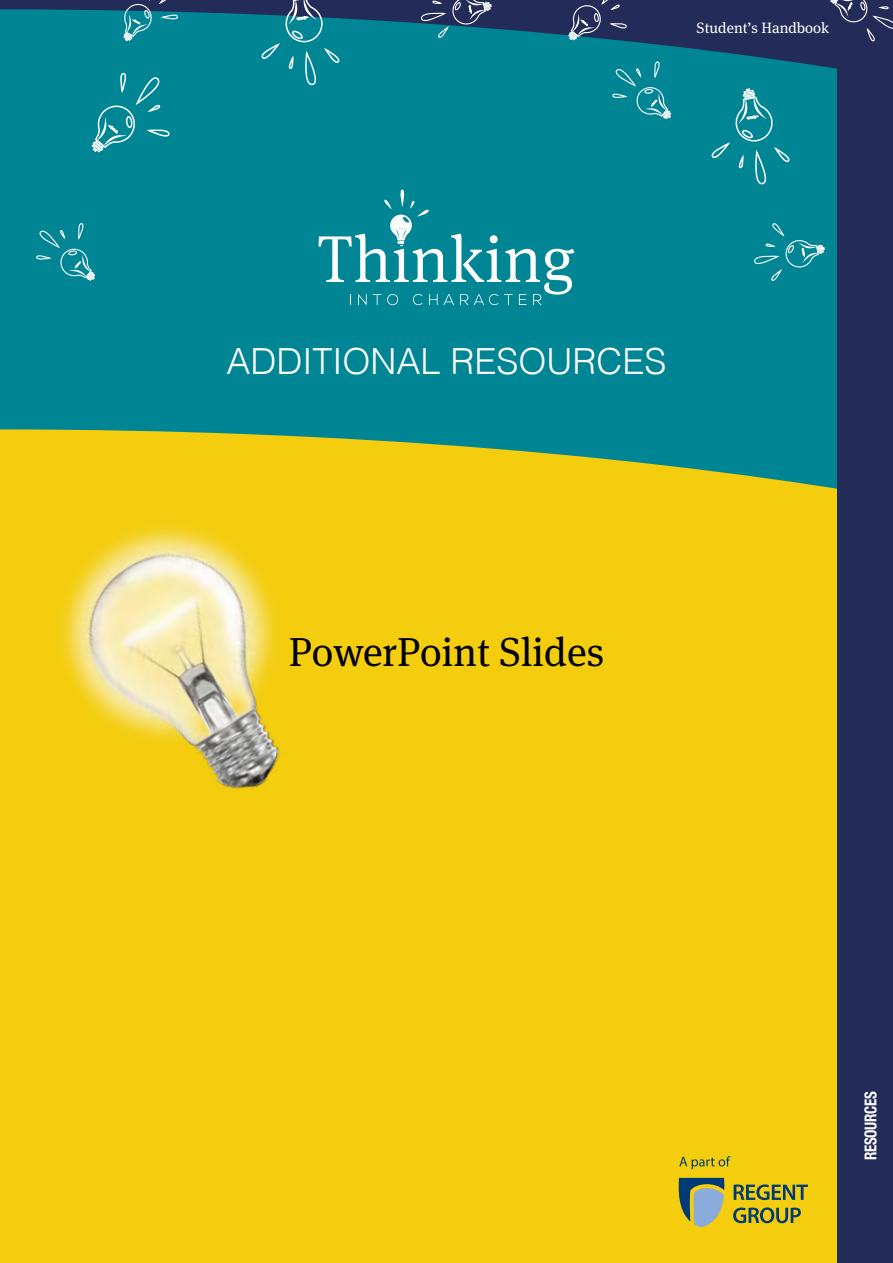
<style>
.page{position:relative;width:893px;height:1263px;background:#fff}
.page>*{position:absolute;margin:0;border:0;box-sizing:border-box;transform-origin:0 0}
.t1{font:40.5px "Meta Serif Pro";color:#000}
.t2{font:300 36px "Helvetica";color:#fff}
.t3{font:700 condensed 16.35px "Helvetica Neue";letter-spacing:-.02em;color:#fff;scale:.92 1}
.t4{font:15px "Meta Serif Pro";color:#fff}
</style>
<div class="page">
<div style="left:0;top:0;width:848px;height:1263px;background:#f3cd0e"></div>
<svg style="left:0;top:90px;width:838px;height:420px;background:#218e82"></svg>
<svg style="left:0;top:0;width:838px;height:90px;background:#0a6982"></svg>
<svg style="left:318px;top:189px;width:256px;height:116px;background:#2395a3"></svg>
<svg style="left:257px;top:0;width:85px;height:87px;background:#197f92"></svg>
<svg style="left:123px;top:0;width:56px;height:42px;background:#267d92"></svg>
<svg style="left:91px;top:72px;width:79px;height:81px;background:#1a91a0"></svg>
<svg style="left:707px;top:88px;width:85px;height:98px;background:#148e9d"></svg>
<svg style="left:36px;top:223px;width:60px;height:58px;background:#1b92a0"></svg>
<svg style="left:612px;top:61px;width:60px;height:59px;background:#1a91a0"></svg>
<svg style="left:753px;top:220px;width:72px;height:62px;background:#158f9d"></svg>
<svg style="left:567px;top:0;width:60px;height:41px;background:#3c4b70"></svg>
<svg style="left:419px;top:0;width:73px;height:39px;background:#30607e"></svg>
<img style="left:15px;top:475px;width:345px;height:314px">
<div style="left:838px;top:0;width:55px;height:1263px;background:#232c58"></div>
<svg style="left:829px;top:0;width:64px;height:42px"></svg>
<svg style="left:679px;top:1178px;width:45px;height:49px"></svg>
<svg style="left:733px;top:1184px;width:75px;height:39px"></svg>
<svg style="left:679px;top:1156px;width:51px;height:13px"></svg>
<p class="t4" style="left:697px;top:17px;width:134px">Student’s Handbook</p>
<p class="t2" style="left:226px;top:330px;width:442px">ADDITIONAL RESOURCES</p>
<p class="t1" style="left:289px;top:622px;width:317px">PowerPoint Slides</p>
<p class="t3" style="left:857px;top:1160px;width:76px;rotate:-90deg">RESOURCES</p>
</div>
